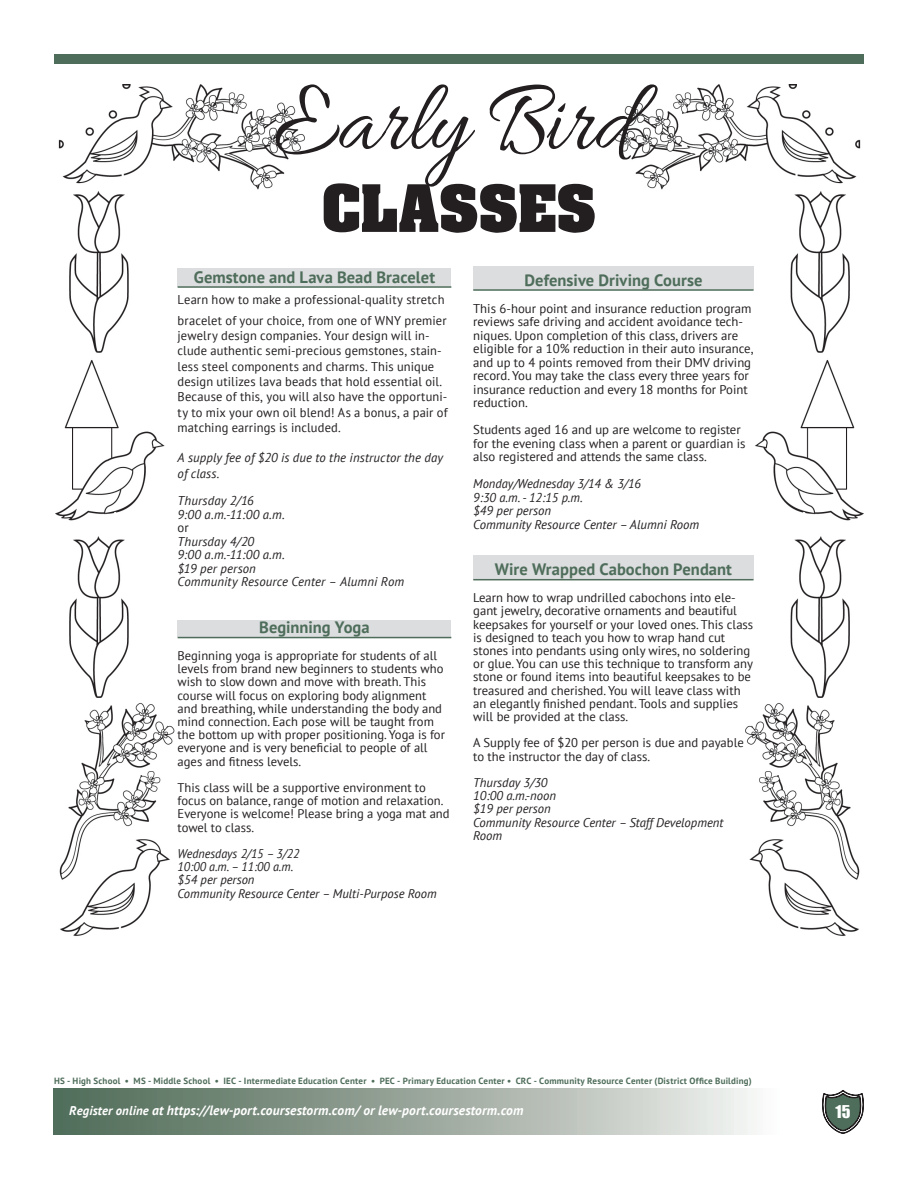
<style>
.page{position:relative;width:918px;height:1188px;background:#fff}
.page>*{position:absolute;margin:0;border:0;box-sizing:border-box;transform-origin:0 0}
.Body_Text{font:105px "Allura";letter-spacing:-.005em;color:#231f20;scale:.87 1}
.Body_Text-2{font:700 55.5px "Aardvark";letter-spacing:.005em;color:#231f20}
.Class_Title{font:700 16.5px "PT Sans";letter-spacing:.005em;color:#4e6d5a}
.t1{font:16.2px "Impact";color:#fff}
.t2{font:italic 700 13.5px "PT Sans";letter-spacing:.01em;color:#fff}
.Body_Text-3{font:12.75px/13.5px "PT Sans";color:#231f20}
.Body_Text-4{font:italic 12.75px/15.3px "PT Sans";color:#231f20}
.t3{font:12.6px/13.2px "PT Sans";color:#231f20}
.t4{font:italic 12.6px/13.2px "PT Sans";color:#231f20}
.t5{font:italic 12.6px "PT Sans";color:#231f20;scale:.96 1}
.t6{font:700 9px "PT Sans";letter-spacing:.025em;color:#4e6d5a}
.s1{font-size:12.75px}
</style>
<div class="page">
<div style="left:54px;top:1088px;width:728px;height:46px;background:linear-gradient(to right,#496450,#f3f2f1)"></div>
<div style="left:54px;top:54px;width:810px;height:9px;background:#4e6d5a"></div>
<svg style="left:823px;top:1090px;width:40px;height:43px"></svg>
<img style="left:55px;top:84px;width:249px;height:852px">
<img style="left:615px;top:84px;width:249px;height:852px">
<div style="left:473px;top:266px;width:281px;height:24px;background:#dcdddf"></div>
<hr style="left:473px;top:289px;width:281px;height:2px;background:#4e6d5a">
<div style="left:473px;top:556px;width:281px;height:23px;background:#dcdddf"></div>
<hr style="left:473px;top:579px;width:281px;height:1px;background:#4e6d5a">
<div style="left:178px;top:268px;width:273px;height:19px;background:#dcdddf"></div>
<hr style="left:178px;top:286px;width:273px;height:2px;background:#4e6d5a">
<div style="left:178px;top:620px;width:273px;height:17px;background:#dcdddf"></div>
<hr style="left:178px;top:637px;width:273px;height:1px;background:#4e6d5a">
<p class="Body_Text" style="left:274px;top:63px;width:410px">Early Bird</p>
<p class="Body_Text-2" style="left:322px;top:161px;width:276px">CLASSES</p>
<p class="Class_Title" style="left:194px;top:266px;width:243px">Gemstone and Lava Bead Bracelet</p>
<p class="Body_Text-3" style="left:178px;top:288px;width:271px;line-height:21px">Learn how to make a professional-quality stretch bracelet of your choice, from one of WNY premier</p>
<p class="Body_Text-3" style="left:178px;top:328px;width:272px;line-height:15.3px">jewelry design companies. Your design will in&shy;clude authentic semi-precious gemstones, stain&shy;less steel components and charms. This unique design utilizes lava beads that hold essential oil.<br>Because of this, you will also have the opportuni&shy;ty to mix your own oil blend! As a bonus, a pair of matching earrings is included.</p>
<p class="Body_Text-4" style="left:178px;top:450px;width:267px">A supply fee of $20 is due to the instructor the day of class.</p>
<p class="Body_Text-4" style="left:178px;top:493px;width:78px">Thursday 2/16</p>
<p class="Body_Text-4" style="left:178px;top:506px;width:109px">9:00 a.m.-11:00 a.m.</p>
<p class="Body_Text-3" style="left:178px;top:521px;width:13px">or</p>
<p class="Body_Text-4" style="left:178px;top:533px;width:78px">Thursday 4/20</p>
<p class="Body_Text-4" style="left:178px;top:547px;width:109px">9:00 a.m.-11:00 a.m.</p>
<p class="Body_Text-4" style="left:178px;top:560px;width:80px">$19 per person</p>
<p class="Body_Text-4" style="left:178px;top:574px;width:228px">Community Resource Center – Alumni Rom</p>
<p class="Class_Title" style="left:259px;top:617px;width:112px">Beginning Yoga</p>
<p class="t3" style="left:178px;top:649px;width:269px">Beginning yoga is appropriate for students of all levels from brand new beginners to students who wish to slow down and move with breath. This course will focus on exploring body alignment and breathing, while understanding the body and mind connection. Each pose will be taught from the bottom up with proper positioning. Yoga is for everyone and is very beneficial to people of all ages and fitness levels.</p>
<p class="t3" style="left:178px;top:781px;width:274px">This class will be a supportive environment to focus on balance, range of motion and relaxation.<br>Everyone is welcome! Please bring a yoga mat and towel to class.</p>
<p class="t5" style="left:178px;top:846px;width:129px">Wednesdays 2/15 – 3/22</p>
<p class="t5" style="left:178px;top:859px;width:122px">10:00 a.m. – 11:00 a.m.</p>
<p class="t4" style="left:178px;top:873px;width:78px">$54 per person</p>
<p class="t4" style="left:178px;top:886px;width:261px">Community Resource Center – Multi-Purpose Room</p>
<p class="Class_Title" style="left:524px;top:269px;width:180px">Defensive Driving Course</p>
<p class="Body_Text-3" style="left:473px;top:301px;width:282px">This 6-hour point and insurance reduction program reviews safe driving and accident avoidance tech&shy;niques. Upon completion of this class, drivers are eligible for a 10% reduction in their auto insurance, and up to 4 points removed from their DMV driving record. You may take the class every three years for insurance reduction and every 18 months for Point reduction.</p>
<p class="Body_Text-3" style="left:473px;top:423px;width:274px">Students aged 16 and up are welcome to register for the evening class when a parent or guardian is also registered and attends the same class.</p>
<p class="Body_Text-4" style="left:473px;top:476px;width:169px">Monday/Wednesday 3/14 &amp; 3/16</p>
<p class="Body_Text-4" style="left:473px;top:489px;width:111px">9:30 a.m. - 12:15 p.m.</p>
<p class="Body_Text-4" style="left:473px;top:503px;width:79px">$49 per person</p>
<p class="Body_Text-4" style="left:473px;top:516px;width:227px">Community Resource Center – Alumni Room</p>
<p class="Class_Title" style="left:495px;top:559px;width:239px">Wire Wrapped Cabochon Pendant</p>
<p class="t3" style="left:473px;top:591px;width:282px">Learn how to wrap undrilled cabochons into ele&shy;gant jewelry, decorative ornaments and beautiful keepsakes for yourself or your loved ones. This class is designed to teach you how to wrap hand cut stones into pendants using only wires, no soldering or glue. You can use this technique to transform any stone or found items into beautiful keepsakes to be treasured and cherished. You will leave class with an elegantly finished pendant. Tools and supplies will be provided at the class.</p>
<p class="t3" style="left:473px;top:736px;width:272px">A Supply fee of $20 per person is due and payable to the instructor the day of class.</p>
<p class="t4" style="left:473px;top:776px;width:76px">Thursday 3/30</p>
<p class="t4" style="left:473px;top:789px;width:84px">10:00 a.m.-noon</p>
<p class="t4" style="left:473px;top:802px;width:79px">$19 per person</p>
<p class="t4" style="left:473px;top:815px;width:252px">Community Resource Center – Staff Development<br>Room</p>
<p class="t6" style="left:54px;top:1075px;width:699px">HS - High School • MS - Middle School • IEC - Intermediate Education Center • PEC - Primary Education Center • CRC - Community Resource Center (District Office Building)</p>
<p class="t2" style="left:69px;top:1101px;width:456px"><span class="s1">Register online</span> at https://lew-port.coursestorm.com/ or lew-port.coursestorm.com</p>
<p class="t1" style="left:836px;top:1099px;width:16px">15</p>
</div>
